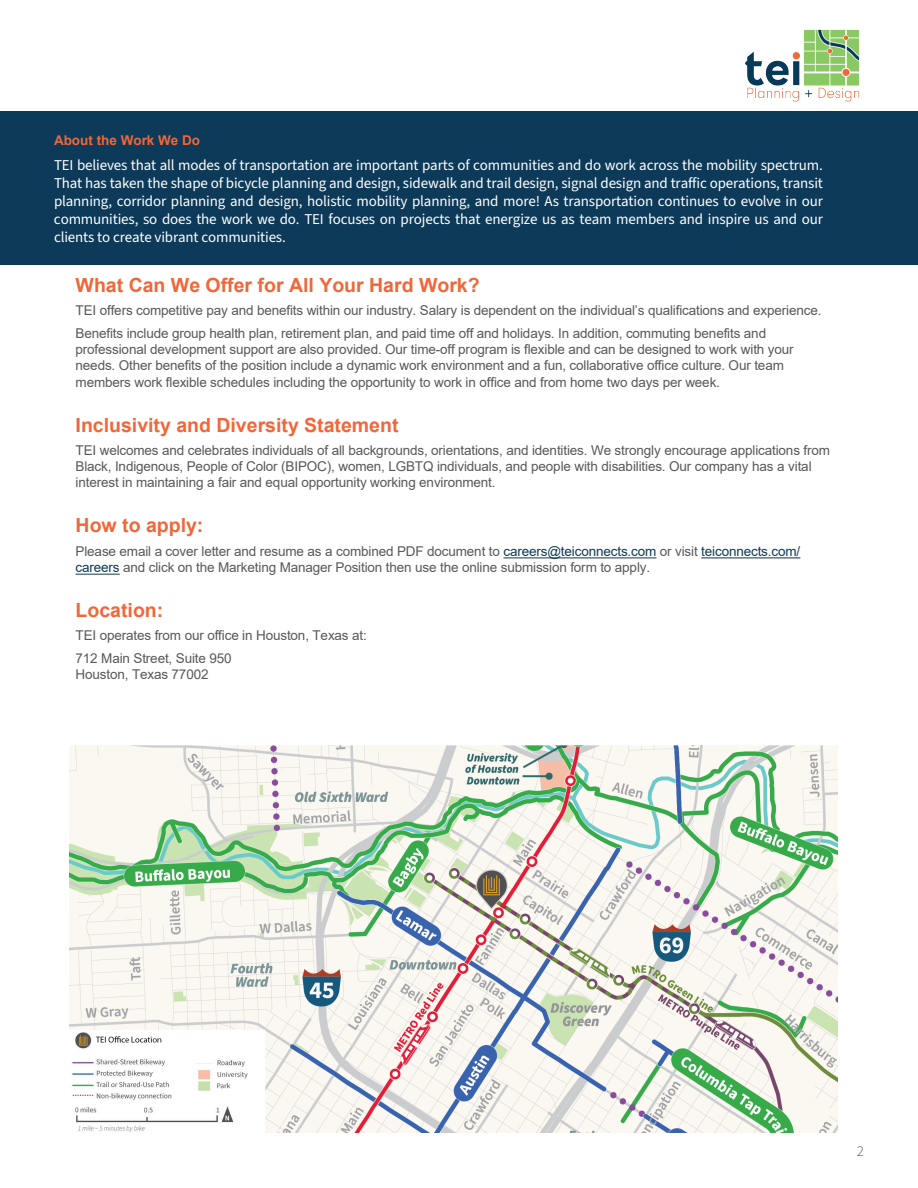
<style>
.page{position:relative;width:918px;height:1188px;background:#fff}
.page>*{position:absolute;margin:0;border:0;box-sizing:border-box;transform-origin:0 0}
.t1{font:700 19.5px "Arial";color:#f26638}
.t2{font:15px/18px "Source Sans 3";letter-spacing:-.01em;color:#fff;text-align:justify}
.t3{font:300 15px "Source Sans 3";color:#57585a}
.t4{font:13.5px/16.2px "Arial";letter-spacing:-.01em;color:#57585a}
.t5{font:700 13.5px "Arial";color:#f26638}
.s1{color:#0d3a58}
</style>
<div class="page">
<img style="left:745px;top:29px;width:115px;height:73px">
<div style="left:0;top:112px;width:917px;height:153px;background:#0d3a58"></div>
<hr style="left:76px;top:574px;width:44px;height:1px;background:#0d3a58">
<hr style="left:701px;top:558px;width:99px;height:1px;background:#0d3a58">
<hr style="left:503px;top:558px;width:153px;height:1px;background:#0d3a58">
<img style="left:70px;top:746px;width:768px;height:386px">
<p class="t5" style="left:54px;top:131px;width:148px">About the Work We Do</p>
<p class="t2" style="left:54px;top:156px;width:771px">TEI believes that all modes of transportation are important parts of communities and do work across the mobility spectrum.<br>That has taken the shape of bicycle planning and design, sidewalk and trail design, signal design and traffic operations, transit planning, corridor planning and design, holistic mobility planning, and more! As transportation continues to evolve in our communities, so does the work we do. TEI focuses on projects that energize us as team members and inspire us and our clients to create vibrant communities.</p>
<h1 class="t1" style="left:76px;top:271px;width:406px">What Can We Offer for All Your Hard Work?</h1>
<p class="t4" style="left:76px;top:299px;width:747px;line-height:23px">TEI offers competitive pay and benefits within our industry. Salary is dependent on the individual’s qualifications and experience.<br>Benefits include group health plan, retirement plan, and paid time off and holidays. In addition, commuting benefits and</p>
<p class="t4" style="left:76px;top:341px;width:720px">professional development support are also provided. Our time-off program is flexible and can be designed to work with your needs. Other benefits of the position include a dynamic work environment and a fun, collaborative office culture. Our team members work flexible schedules including the opportunity to work in office and from home two days per week.</p>
<h1 class="t1" style="left:76px;top:411px;width:324px">Inclusivity and Diversity Statement</h1>
<p class="t4" style="left:76px;top:442px;width:756px">TEI welcomes and celebrates individuals of all backgrounds, orientations, and identities. We strongly encourage applications from<br>Black, Indigenous, People of Color (BIPOC), women, LGBTQ individuals, and people with disabilities. Our company has a vital interest in maintaining a fair and equal opportunity working environment.</p>
<h1 class="t1" style="left:76px;top:512px;width:129px">How to apply:</h1>
<p class="t4" style="left:76px;top:543px;width:726px">Please email a cover letter and resume as a combined PDF document to <span class="s1">careers@teiconnects.com</span> or visit <span class="s1">teiconnects.com/ careers</span> and click on the Marketing Manager Position then use the online submission form to apply.</p>
<h1 class="t1" style="left:76px;top:596px;width:89px">Location:</h1>
<p class="t4" style="left:76px;top:624px;width:293px;line-height:23px">TEI operates from our office in Houston, Texas at:<br>712 Main Street, Suite 950</p>
<p class="t4" style="left:76px;top:666px;width:134px">Houston, Texas 77002</p>
<p class="t3" style="left:857px;top:1141px;width:9px">2</p>
</div>
